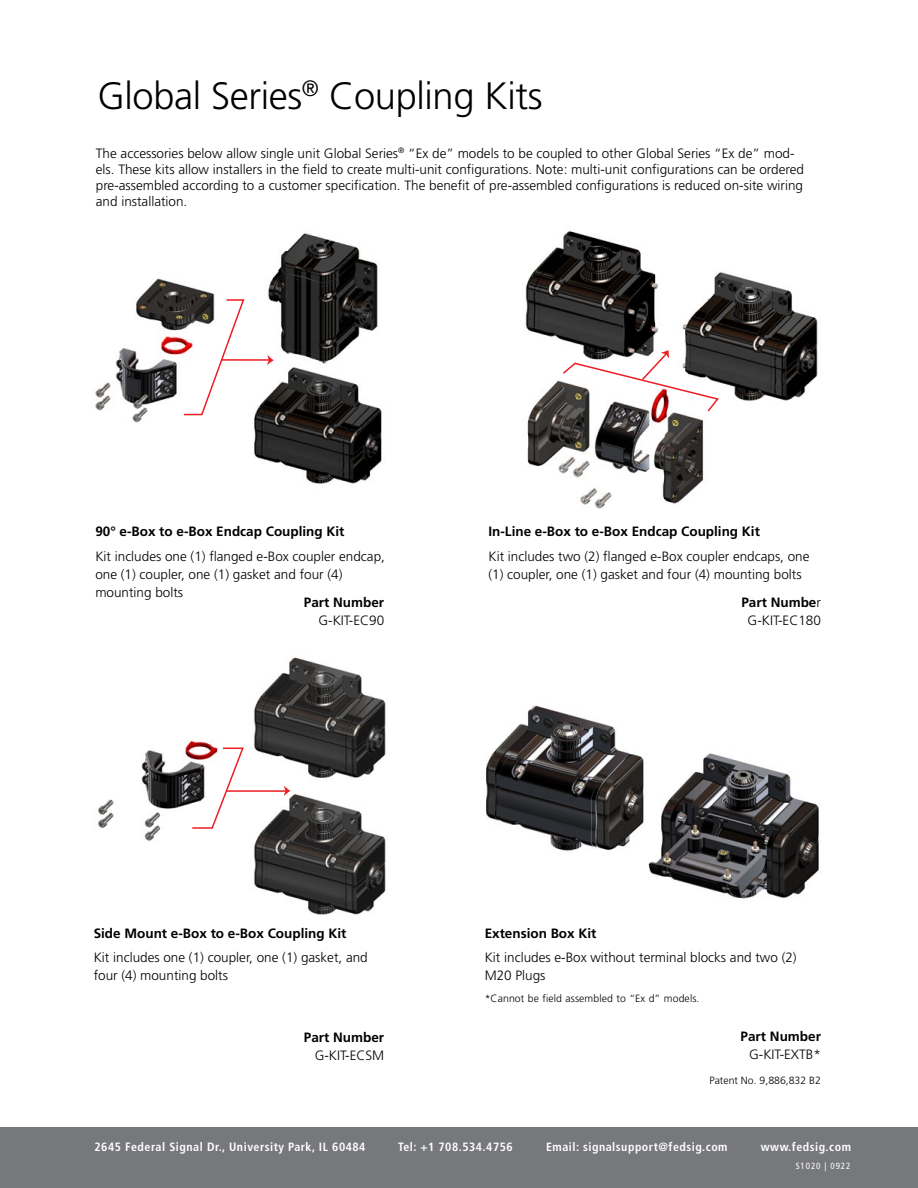
<style>
.page{position:relative;width:918px;height:1188px;background:#fff}
.page>*{position:absolute;margin:0;border:0;box-sizing:border-box;transform-origin:0 0}
.t1{font:300 38.1px "Frutiger LT Std";letter-spacing:-.01em;color:#000}
.t2{font:300 13.5px/18px "Frutiger LT Std";color:#000}
.t3{font:700 13.5px "Frutiger LT Std";color:#000}
.t4{font:700 condensed 12px "Frutiger LT Std";letter-spacing:.045em;color:#fff}
.t5{font:300 10.5px "Frutiger LT Std";letter-spacing:.01em;color:#000}
.t6{font:condensed 9px "Frutiger LT Std";letter-spacing:.1em;color:#fff}
.s1{font-weight:700}
</style>
<div class="page">
<div style="left:0;top:1127px;width:918px;height:61px;background:#77787b"></div>
<img style="left:98px;top:657px;width:288px;height:258px">
<img style="left:486px;top:705px;width:333px;height:194px">
<img style="left:95px;top:233px;width:287px;height:251px">
<img style="left:525px;top:231px;width:293px;height:278px">
<svg style="left:561px;top:350px;width:159px;height:63px"></svg>
<svg style="left:182px;top:298px;width:64px;height:118px"></svg>
<hr style="left:221px;top:359px;width:50px;height:2px;background:#ed1d24">
<svg style="left:267px;top:355px;width:7px;height:10px"></svg>
<svg style="left:191px;top:747px;width:54px;height:83px"></svg>
<hr style="left:226px;top:790px;width:62px;height:2px;background:#ed1d24">
<svg style="left:284px;top:786px;width:6px;height:10px"></svg>
<h1 class="t1" style="left:97px;top:74px;width:447px">Global Series<sup>®</sup> Coupling Kits</h1>
<p class="t2" style="left:96px;top:145px;width:710px;line-height:16.2px">The accessories below allow single unit Global Series<sup>®</sup> “Ex de” models to be coupled to other Global Series “Ex de” mod&shy;els. These kits allow installers in the field to create multi-unit configurations. Note: multi-unit configurations can be ordered pre-assembled according to a customer specification. The benefit of pre-assembled configurations is reduced on-site wiring and installation.</p>
<p class="t3" style="left:95px;top:524px;width:251px">90° e-Box to e-Box Endcap Coupling Kit</p>
<p class="t2" style="left:95px;top:548px;width:291px">Kit includes one (1) flanged e-Box coupler endcap, one (1) coupler, one (1) gasket and four (4) mounting bolts</p>
<p class="t3" style="left:304px;top:595px;width:82px">Part Number</p>
<p class="t2" style="left:318px;top:612px;width:67px">G-KIT-EC90</p>
<p class="t3" style="left:488px;top:524px;width:273px">In-Line e-Box to e-Box Endcap Coupling Kit</p>
<p class="t2" style="left:488px;top:548px;width:323px">Kit includes two (2) flanged e-Box coupler endcaps, one (1) coupler, one (1) gasket and four (4) mounting bolts</p>
<p class="t2" style="left:741px;top:594px;width:81px;text-align:center"><span class="s1">Part Numbe</span>r<br>G-KIT-EC180</p>
<p class="t3" style="left:94px;top:925px;width:254px">Side Mount e-Box to e-Box Coupling Kit</p>
<p class="t2" style="left:94px;top:949px;width:276px">Kit includes one (1) coupler, one (1) gasket, and four (4) mounting bolts</p>
<p class="t3" style="left:304px;top:1029px;width:82px">Part Number</p>
<p class="t2" style="left:315px;top:1047px;width:71px">G-KIT-ECSM</p>
<p class="t3" style="left:485px;top:925px;width:113px">Extension Box Kit</p>
<p class="t2" style="left:485px;top:949px;width:314px">Kit includes e-Box without terminal blocks and two (2)<br>M20 Plugs</p>
<p class="t5" style="left:485px;top:993px;width:216px">*Cannot be field assembled to “Ex d” models.</p>
<p class="t3" style="left:741px;top:1028px;width:82px">Part Number</p>
<p class="t2" style="left:749px;top:1045px;width:73px">G-KIT-EXTB*</p>
<p class="t5" style="left:709px;top:1075px;width:113px">Patent No. 9,886,832 B2</p>
<p class="t4" style="left:94px;top:1139px;width:273px">2645 Federal Signal Dr., University Park, IL 60484</p>
<p class="t4" style="left:398px;top:1139px;width:116px">Tel: +1 708.534.4756</p>
<p class="t4" style="left:546px;top:1139px;width:183px">Email: signalsupport@fedsig.com</p>
<p class="t4" style="left:761px;top:1139px;width:92px">www.fedsig.com</p>
<p class="t6" style="left:796px;top:1161px;width:56px">S1020 | 0922</p>
</div>
